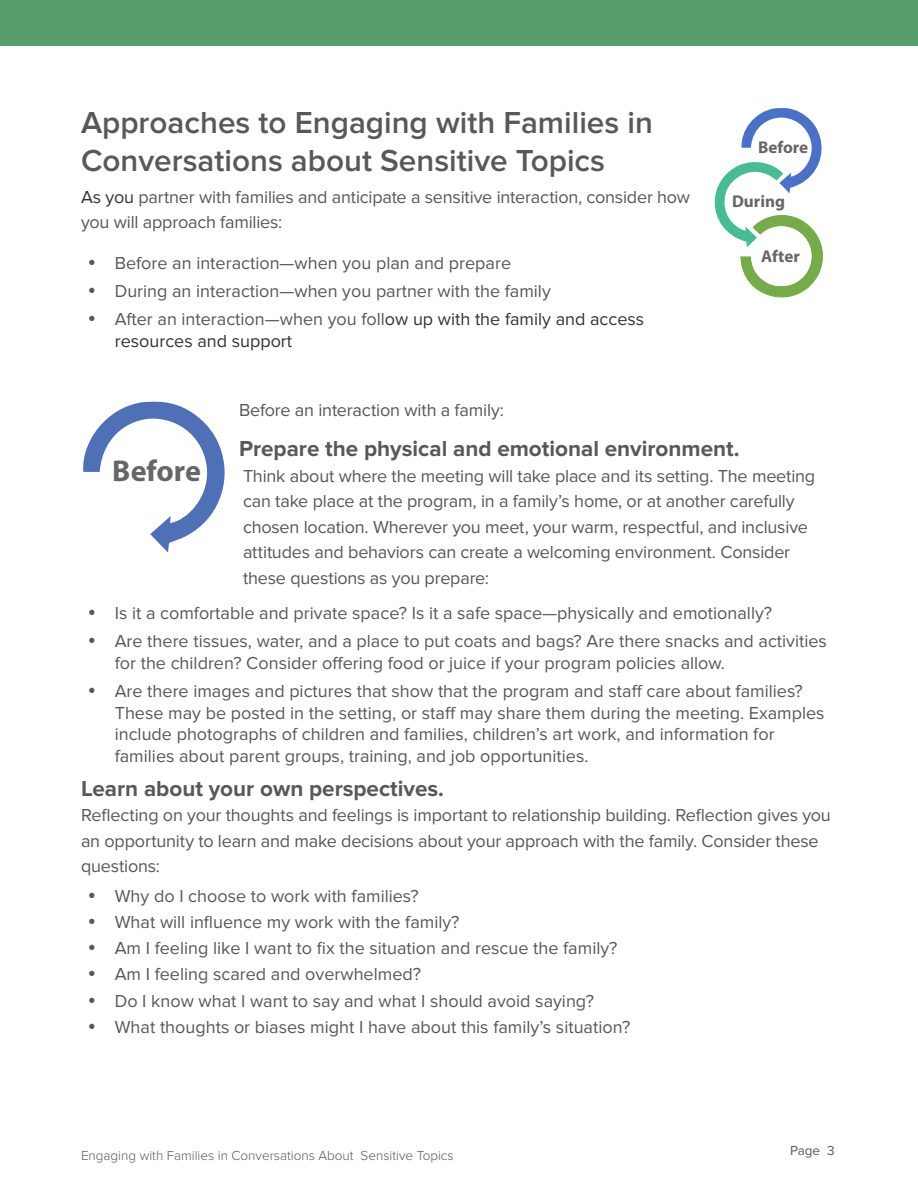
<style>
.page{position:relative;width:918px;height:1188px;background:#fff}
.page>*{position:absolute;margin:0;border:0;box-sizing:border-box;transform-origin:0 0}
.t1{font:600 31.5px/37.8px "Proxima Nova";color:#57585a}
.t2{font:700 30.15px "Myriad Pro";color:#676666}
.t3{font:700 22.5px "Proxima Nova";color:#57585a}
.t4{font:18px/25.5px "Proxima Nova";color:#57585a}
.t5{font:18px/21.6px "Proxima Nova";color:#333}
.t6{font:700 17.1px "Myriad Pro";color:#666}
.t7{font:700 17.1px "Myriad Pro";color:#676767}
.t8{font:300 13.5px "Proxima Nova";color:#57585a}
.t9{font:13.5px "Proxima Nova";color:#57585a}
.s1{color:#333}
.s2{color:#57585a}
</style>
<div class="page">
<div style="left:0;top:0;width:918px;height:45px;background:#569f6c"></div>
<svg style="left:714px;top:108px;width:109px;height:190px"></svg>
<svg style="left:83px;top:402px;width:142px;height:151px"></svg>
<h2 class="t1" style="left:81px;top:104px;width:573px">Approaches to Engaging with Families in<br>Conversations about Sensitive Topics</h2>
<p class="t4" style="left:81px;top:184px;width:611px"><span class="s1">As you</span> partner with families and anticipate a sensitive interaction, consider how you will approach families:</p>
<p class="t4" style="left:115px;top:250px;width:398px">Before an interaction—when you plan and prepare</p>
<p class="t4" style="left:115px;top:279px;width:438px">During an interaction—when you partner with the family</p>
<p class="t5" style="left:115px;top:309px;width:531px"><span class="s2">After an interaction—when you foll</span>ow up with the family and access resources and support</p>
<p class="t6" style="left:758px;top:136px;width:52px">Before</p>
<p class="t6" style="left:732px;top:190px;width:55px">During</p>
<p class="t7" style="left:761px;top:245px;width:40px">After</p>
<p class="t4" style="left:239px;top:397px;width:267px">Before an interaction with a family:</p>
<h3 class="t3" style="left:239px;top:436px;width:502px">Prepare the physical and emotional environment.</h3>
<p class="t4" style="left:243px;top:463px;width:574px">Think about where the meeting will take place and its setting. The meeting can take place at the program, in a family’s home, or at another carefully chosen location. Wherever you meet, your warm, respectful, and inclusive attitudes and behaviors can create a welcoming environment. Consider these questions as you prepare:</p>
<p class="t4" style="left:115px;top:601px;width:659px">Is it a comfortable and private space? Is it a safe space—physically and emotionally?</p>
<p class="t4" style="left:115px;top:631px;width:714px;line-height:21.6px">Are there tissues, water, and a place to put coats and bags? Are there snacks and activities for the children? Consider offering food or juice if your program policies allow.</p>
<p class="t4" style="left:115px;top:681px;width:711px;line-height:21.6px">Are there images and pictures that show that the program and staff care about families?<br>These may be posted in the setting, or staff may share them during the meeting. Examples include photographs of children and families, children’s art work, and information for families about parent groups, training, and job opportunities.</p>
<h3 class="t3" style="left:81px;top:775px;width:365px">Learn about your own perspectives.</h3>
<p class="t4" style="left:81px;top:803px;width:751px">Reflecting on your thoughts and feelings is important to relationship building. Reflection gives you an opportunity to learn and make decisions about your approach with the family. Consider these questions:</p>
<p class="t4" style="left:115px;top:883px;width:306px">Why do I choose to work with families?</p>
<p class="t4" style="left:115px;top:909px;width:346px">What will influence my work with the family?</p>
<p class="t4" style="left:115px;top:936px;width:504px">Am I feeling like I want to fix the situation and rescue the family?</p>
<p class="t4" style="left:115px;top:962px;width:308px">Am I feeling scared and overwhelmed?</p>
<p class="t4" style="left:115px;top:988px;width:481px">Do I know what I want to say and what I should avoid saying?</p>
<p class="t4" style="left:115px;top:1014px;width:517px">What thoughts or biases might I have about this family’s situation?</p>
<h2 class="t2" style="left:112px;top:451px;width:90px">Before</h2>
<p class="t8" style="left:81px;top:1147px;width:374px">Engaging with Families in Conversations About Sensitive Topics</p>
<p class="t9" style="left:790px;top:1143px;width:46px">Page 3</p>
</div>
